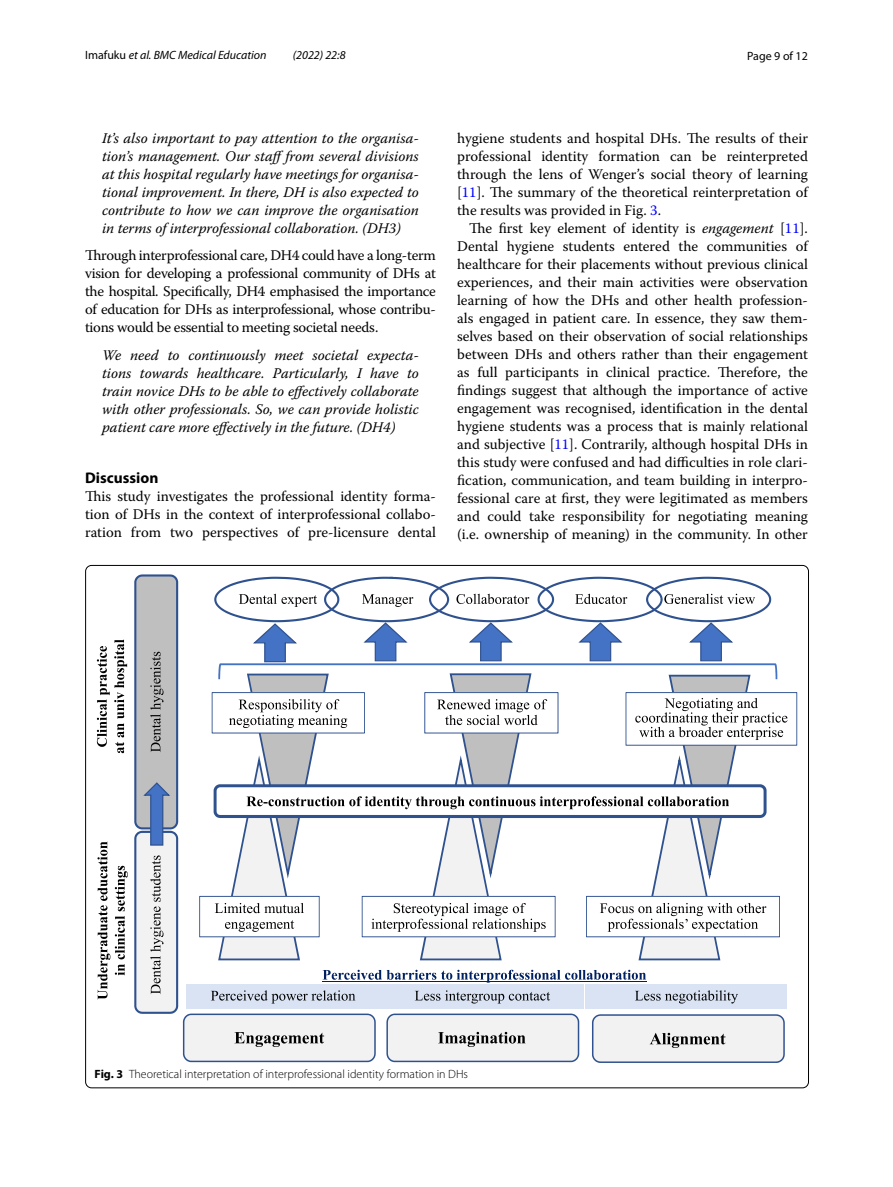
<style>
.page{position:relative;width:893px;height:1187px;background:#fff}
.page>*{position:absolute;margin:0;border:0;box-sizing:border-box;transform-origin:0 0}
.t1{font:700 15.45px "Myriad Pro";color:#000}
.t2{font:14.7px/18px "Warnock Pro";color:#000;text-align:justify}
.t3{font:italic 14.7px/18px "Warnock Pro";color:#000;text-align:justify}
.t4{font:300 12px "Myriad Pro";color:#000}
.t5{font:italic 12px "Myriad Pro";color:#000}
.t6{font:12px "Myriad Pro";color:#000}
.s1{font-style:normal}
.s2{color:#00f}
.s3{font-style:italic}
.s4{font-weight:700}
</style>
<div class="page">
<svg style="left:97px;top:841px;width:31px;height:158px"></svg>
<svg style="left:97px;top:639px;width:30px;height:114px"></svg>
<svg style="left:134px;top:574px;width:663px;height:488px"></svg>
<hr style="left:322px;top:980px;width:324px;height:1px;background:#002060">
<p class="t5" style="left:85px;top:48px;width:183px"><span class="s1">Imafuku</span> et al. BMC Medical Education</p>
<p class="t5" style="left:293px;top:48px;width:54px">(2022) 22:8</p>
<p class="t6" style="left:747px;top:48px;width:62px">Page 9 of 12</p>
<p class="t3" style="left:102px;top:128px;width:318px">It’s also important to pay attention to the organisa&shy;tion’s management. Our stafffrom several divisions at this hospital regularly have meetings for organisa&shy;tional improvement. In there, DH is also expected to contribute to how we can improve the organisation in terms of interprofessional collaboration. (DH3)</p>
<p class="t2" style="left:85px;top:246px;width:352px">Through interprofessional care, DH4 could have a long-term vision for developing a professional community of DHs at the hospital. Specifically, DH4 emphasised the importance of education for DHs as interprofessional, whose contribu&shy;tions would be essential to meeting societal needs.</p>
<p class="t3" style="left:102px;top:345px;width:318px">We need to continuously meet societal expecta&shy;tions towards healthcare. Particularly, I have to train novice DHs to be able to effectively collaborate with other professionals. So, we can provide holistic patient care more effectively in the future. (DH4)</p>
<p class="t1" style="left:85px;top:467px;width:75px">Discussion</p>
<p class="t2" style="left:85px;top:487px;width:352px">This study investigates the professional identity forma&shy;tion of DHs in the context of interprofessional collabo&shy;ration from two perspectives of pre-licensure dental</p>
<p class="t2" style="left:457px;top:128px;width:352px">hygiene students and hospital DHs. The results of their professional identity formation can be reinterpreted through the lens of Wenger’s social theory of learning [<span class="s2">11</span>]. The summary of the theoretical reinterpretation of the results was provided in Fig. <span class="s2">3</span>.</p>
<p class="t2" style="left:457px;top:218px;width:352px;text-indent:12px">The first key element of identity is <span class="s3">engagement</span> [<span class="s2">11</span>].<br>Dental hygiene students entered the communities of healthcare for their placements without previous clinical experiences, and their main activities were observation learning of how the DHs and other health profession&shy;als engaged in patient care. In essence, they saw them&shy;selves based on their observation of social relationships between DHs and others rather than their engagement as full participants in clinical practice. Therefore, the findings suggest that although the importance of active engagement was recognised, identification in the dental hygiene students was a process that is mainly relational and subjective [<span class="s2">11</span>]. Contrarily, although hospital DHs in this study were confused and had difficulties in role clari&shy;fication, communication, and team building in interpro&shy;fessional care at first, they were legitimated as members and could take responsibility for negotiating meaning (i.e. ownership of meaning) in the community. In other</p>
<p class="t4" style="left:95px;top:1067px;width:375px"><span class="s4">Fig. 3</span> Theoretical interpretation of interprofessional identity formation in DHs</p>
</div>
